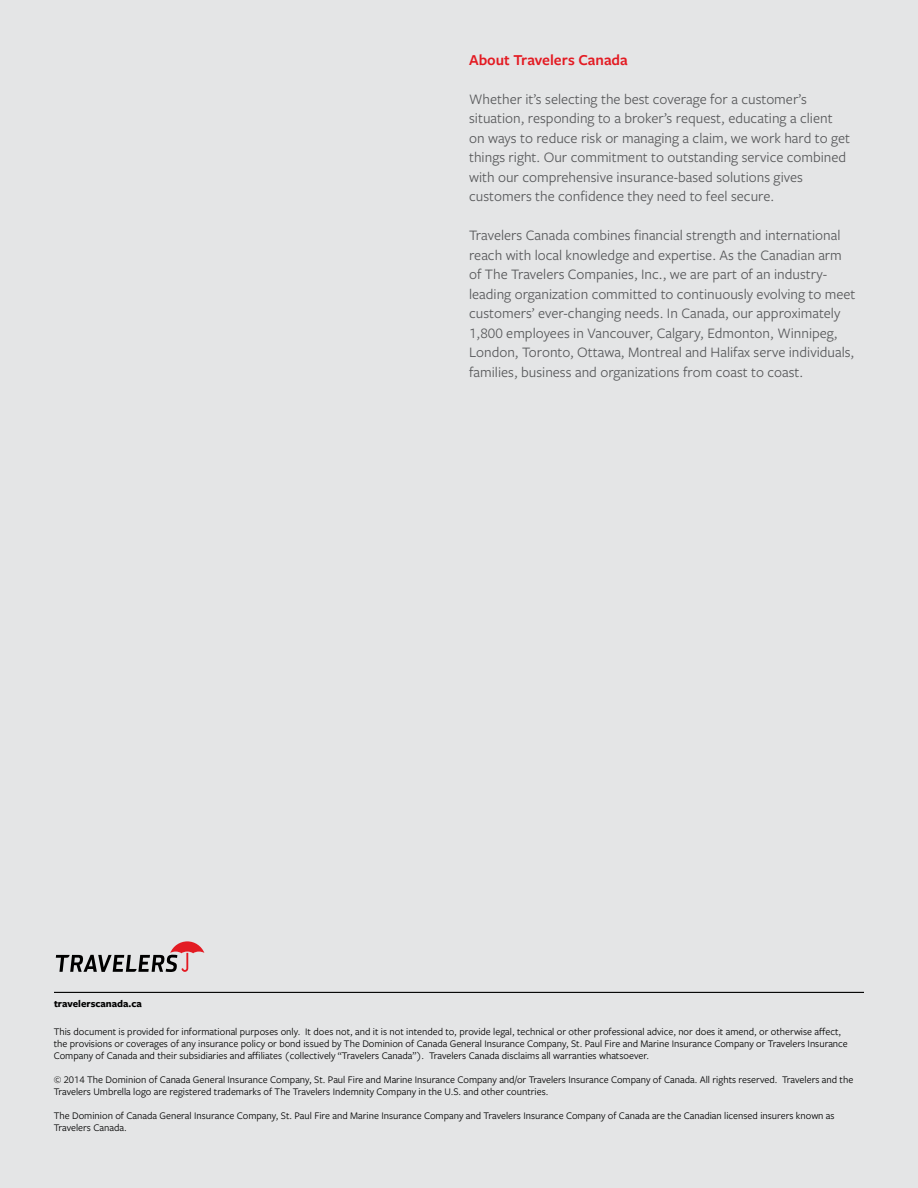
<style>
.page{position:relative;width:918px;height:1188px;background:#e4e5e6}
.page>*{position:absolute;margin:0;border:0;box-sizing:border-box;transform-origin:0 0}
.t1{font:600 15.75px "Freight Sans Pro";color:#e31b23}
.t2{font:15px/19.5px "Freight Sans Pro";color:#58595b}
.t3{font:10.5px/12px "Freight Sans Pro";color:#000}
.t4{font:700 10.5px "Freight Sans Pro";color:#000}
</style>
<div class="page">
<svg style="left:56px;top:941px;width:148px;height:31px"></svg>
<hr style="left:54px;top:992px;width:810px;height:1px;background:#000">
<p class="t4" style="left:54px;top:996px;width:89px">travelerscanada.ca</p>
<h1 class="t1" style="left:469px;top:49px;width:160px">About Travelers Canada</h1>
<p class="t2" style="left:469px;top:89px;width:383px">Whether it’s selecting the best coverage for a customer’s situation, responding to a broker’s request, educating a client on ways to reduce risk or managing a claim, we work hard to get things right. Our commitment to outstanding service combined with our comprehensive insurance-based solutions gives customers the confidence they need to feel secure.</p>
<p class="t2" style="left:469px;top:225px;width:388px">Travelers Canada combines financial strength and international reach with local knowledge and expertise. As the Canadian arm of The Travelers Companies, Inc., we are part of an industry&shy;leading organization committed to continuously evolving to meet customers’ ever-changing needs. In Canada, our approximately 1,800 employees in Vancouver, Calgary, Edmonton, Winnipeg, London, Toronto, Ottawa, Montreal and Halifax serve individuals, families, business and organizations from coast to coast.</p>
<p class="t3" style="left:54px;top:1025px;width:796px">This document is provided for informational purposes only. It does not, and it is not intended to, provide legal, technical or other professional advice, nor does it amend, or otherwise affect, the provisions or coverages of any insurance policy or bond issued by The Dominion of Canada General Insurance Company, St. Paul Fire and Marine Insurance Company or Travelers Insurance<br>Company of Canada and their subsidiaries and affiliates (collectively “Travelers Canada”). Travelers Canada disclaims all warranties whatsoever.</p>
<p class="t3" style="left:54px;top:1073px;width:801px">© 2014 The Dominion of Canada General Insurance Company, St. Paul Fire and Marine Insurance Company and/or Travelers Insurance Company of Canada. All rights reserved. Travelers and the<br>Travelers Umbrella logo are registered trademarks of The Travelers Indemnity Company in the U.S. and other countries.</p>
<p class="t3" style="left:54px;top:1109px;width:782px">The Dominion of Canada General Insurance Company, St. Paul Fire and Marine Insurance Company and Travelers Insurance Company of Canada are the Canadian licensed insurers known as<br>Travelers Canada.</p>
</div>
